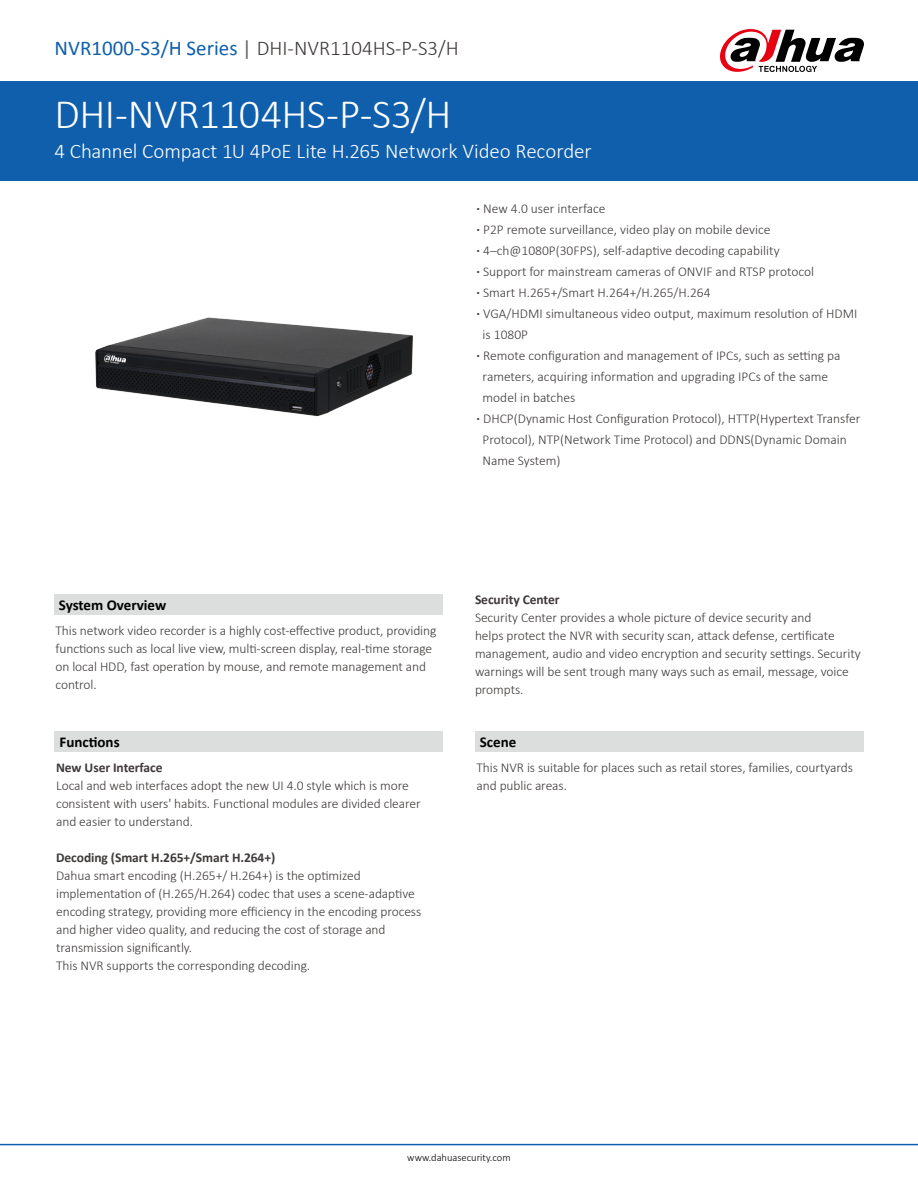
<style>
.page{position:relative;width:918px;height:1188px;background:#fff}
.page>*{position:absolute;margin:0;border:0;box-sizing:border-box;transform-origin:0 0}
.t1{font:300 42px "Calibri";letter-spacing:-.015em;color:#fff}
.t2{font:300 21px "Calibri";letter-spacing:-.005em;color:#fff}
.t3{font:300 21px "Calibri";color:#3e3a39}
.t4{font:700 15px "Calibri";color:#000}
.t5{font:300 13.5px/18px "Calibri";letter-spacing:-.005em;color:#3e3a39}
.t6{font:700 13.5px "Calibri";letter-spacing:-.005em;color:#3e3a39}
.t7{font:300 10.5px "Calibri";color:#000}
.s1{font-weight:400;color:#0f5fad}
.s2{font-weight:400;color:#656464}
.s3{font-weight:700}
</style>
<div class="page">
<div style="left:0;top:81px;width:918px;height:100px;background:#0f5fad"></div>
<hr style="left:0;top:1144px;width:918px;height:1px;background:#0f5fad">
<svg style="left:720px;top:29px;width:144px;height:43px"></svg>
<div style="left:54px;top:594px;width:389px;height:21px;background:#dcdddd"></div>
<div style="left:54px;top:731px;width:389px;height:21px;background:#dcdddd"></div>
<div style="left:475px;top:731px;width:389px;height:21px;background:#dcdddd"></div>
<img style="left:95px;top:317px;width:318px;height:100px">
<h2 class="t3" style="left:55px;top:35px;width:406px"><span class="s1">NVR1000-S3/H Series</span> <span class="s2">|</span> DHI-NVR1104HS-P-S3/H</h2>
<h1 class="t1" style="left:55px;top:88px;width:399px">DHI-NVR1104HS-P-S3/H</h1>
<h2 class="t2" style="left:55px;top:138px;width:539px">4 Channel Compact 1U 4PoE Lite H.265 Network Video Recorder</h2>
<p class="t5" style="left:477px;top:200px;width:131px"><span class="s3">·</span> New 4.0 user interface</p>
<p class="t5" style="left:477px;top:221px;width:295px"><span class="s3">·</span> P2P remote surveillance, video play on mobile device</p>
<p class="t5" style="left:477px;top:242px;width:305px"><span class="s3">·</span> 4–ch@1080P(30FPS), self-adaptive decoding capability</p>
<p class="t5" style="left:477px;top:263px;width:339px"><span class="s3">·</span> Support for mainstream cameras of ONVIF and RTSP protocol</p>
<p class="t5" style="left:477px;top:284px;width:236px"><span class="s3">·</span> Smart H.265+/Smart H.264+/H.265/H.264</p>
<p class="t5" style="left:477px;top:305px;width:382px"><span class="s3">·</span> VGA/HDMI simultaneous video output, maximum resolution of HDMI</p>
<p class="t5" style="left:483px;top:326px;width:47px">is 1080P</p>
<p class="t5" style="left:477px;top:347px;width:366px"><span class="s3">·</span> Remote configuration and management of IPCs, such as setting pa</p>
<p class="t5" style="left:483px;top:368px;width:347px">rameters, acquiring information and upgrading IPCs of the same</p>
<p class="t5" style="left:483px;top:389px;width:94px">model in batches</p>
<p class="t5" style="left:477px;top:410px;width:385px"><span class="s3">·</span> DHCP(Dynamic Host Configuration Protocol), HTTP(Hypertext Transfer</p>
<p class="t5" style="left:483px;top:431px;width:366px">Protocol), NTP(Network Time Protocol) and DDNS(Dynamic Domain</p>
<p class="t5" style="left:483px;top:452px;width:79px">Name System)</p>
<p class="t4" style="left:59px;top:596px;width:109px">System Overview</p>
<p class="t5" style="left:56px;top:621px;width:383px">This network video recorder is a highly cost-effective product, providing functions such as local live view, multi-screen display, real-time storage on local HDD, fast operation by mouse, and remote management and control.</p>
<p class="t4" style="left:60px;top:732px;width:62px">Functions</p>
<p class="t6" style="left:56px;top:759px;width:108px">New User Interface</p>
<p class="t5" style="left:56px;top:777px;width:366px">Local and web interfaces adopt the new UI 4.0 style which is more consistent with users' habits. Functional modules are divided clearer and easier to understand.</p>
<p class="t6" style="left:56px;top:849px;width:221px">Decoding (Smart H.265+/Smart H.264+)</p>
<p class="t5" style="left:56px;top:867px;width:367px">Dahua smart encoding (H.265+/ H.264+) is the optimized implementation of (H.265/H.264) codec that uses a scene-adaptive encoding strategy, providing more efficiency in the encoding process and higher video quality, and reducing the cost of storage and transmission significantly.<br>This NVR supports the corresponding decoding.</p>
<p class="t6" style="left:475px;top:591px;width:86px">Security Center</p>
<p class="t5" style="left:475px;top:609px;width:387px">Security Center provides a whole picture of device security and<br>helps protect the NVR with security scan, attack defense, certificate management, audio and video encryption and security settings. Security warnings will be sent trough many ways such as email, message, voice prompts.</p>
<p class="t4" style="left:480px;top:732px;width:38px">Scene</p>
<p class="t5" style="left:477px;top:758px;width:378px">This NVR is suitable for places such as retail stores, families, courtyards and public areas.</p>
<p class="t7" style="left:407px;top:1151px;width:105px">www.dahuasecurity.com</p>
</div>
